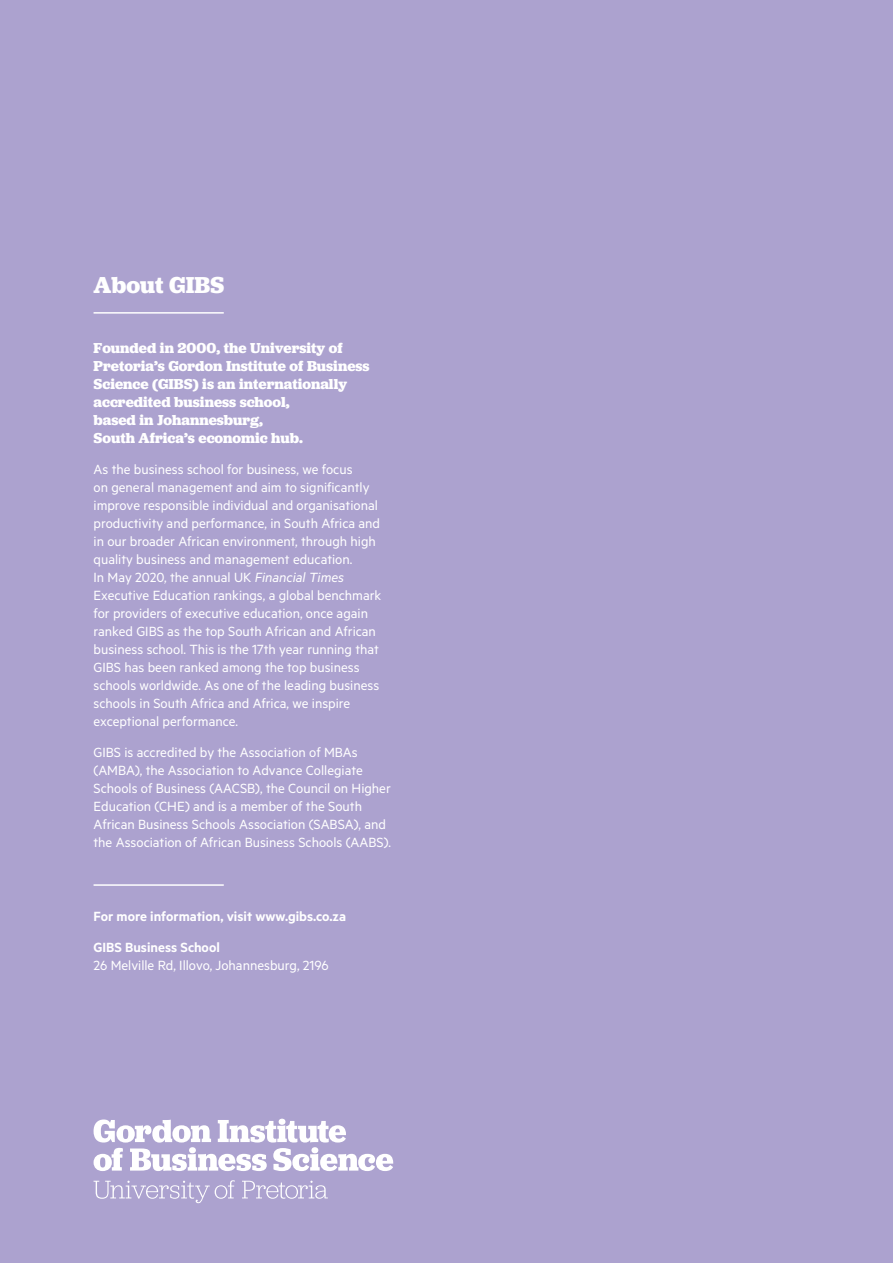
<style>
.page{position:relative;width:893px;height:1263px;background:#aca2cf}
.page>*{position:absolute;margin:0;border:0;box-sizing:border-box;transform-origin:0 0}
.t1{font:700 24px "Jubilat";color:#fff}
.t2{font:15px/18px "Metric";color:#fff}
.t3{font:700 15px/18px "Jubilat";color:#fff}
.t4{font:600 15px/30.8px "Metric";color:#fff}
.s1{font-style:italic}
</style>
<div class="page">
<svg style="left:94px;top:1119px;width:299px;height:84px"></svg>
<hr style="left:94px;top:884px;width:130px;height:2px;background:#fff">
<hr style="left:94px;top:312px;width:130px;height:2px;background:#fff">
<h1 class="t1" style="left:94px;top:269px;width:132px">About GIBS</h1>
<p class="t3" style="left:94px;top:339px;width:278px">Founded in 2000, the University of<br>Pretoria’s Gordon Institute of Business<br>Science (GIBS) is an internationally accredited business school,<br>based in Johannesburg,<br>South Africa’s economic hub.</p>
<p class="t2" style="left:94px;top:460px;width:289px">As the business school for business, we focus<br>on general management and aim to significantly improve responsible individual and organisational productivity and performance, in South Africa and in our broader African environment, through high quality business and management education.<br>In May 2020, the annual UK <span class="s1">Financial Times </span>Executive Education rankings, a global benchmark for providers of executive education, once again ranked GIBS as the top South African and African business school. This is the 17th year running that GIBS has been ranked among the top business schools worldwide. As one of the leading business schools in South Africa and Africa, we inspire exceptional performance.</p>
<p class="t2" style="left:94px;top:743px;width:299px">GIBS is accredited by the Association of MBAs (AMBA), the Association to Advance Collegiate Schools of Business (AACSB), the Council on Higher Education (CHE) and is a member of the South African Business Schools Association (SABSA</p>
<p class="t2" style="left:94px;top:815px;width:294px;text-indent:260px">), and the Association of African Business Schools (AABS</p>
<p class="t2" style="left:384px;top:833px;width:9px">).</p>
<p class="t4" style="left:94px;top:901px;width:254px">For more information, visit www.gibs.co.za<br>GIBS Business School</p>
<p class="t2" style="left:94px;top:956px;width:237px">26 Melville Rd, Illovo, Johannesburg, 2196</p>
</div>
